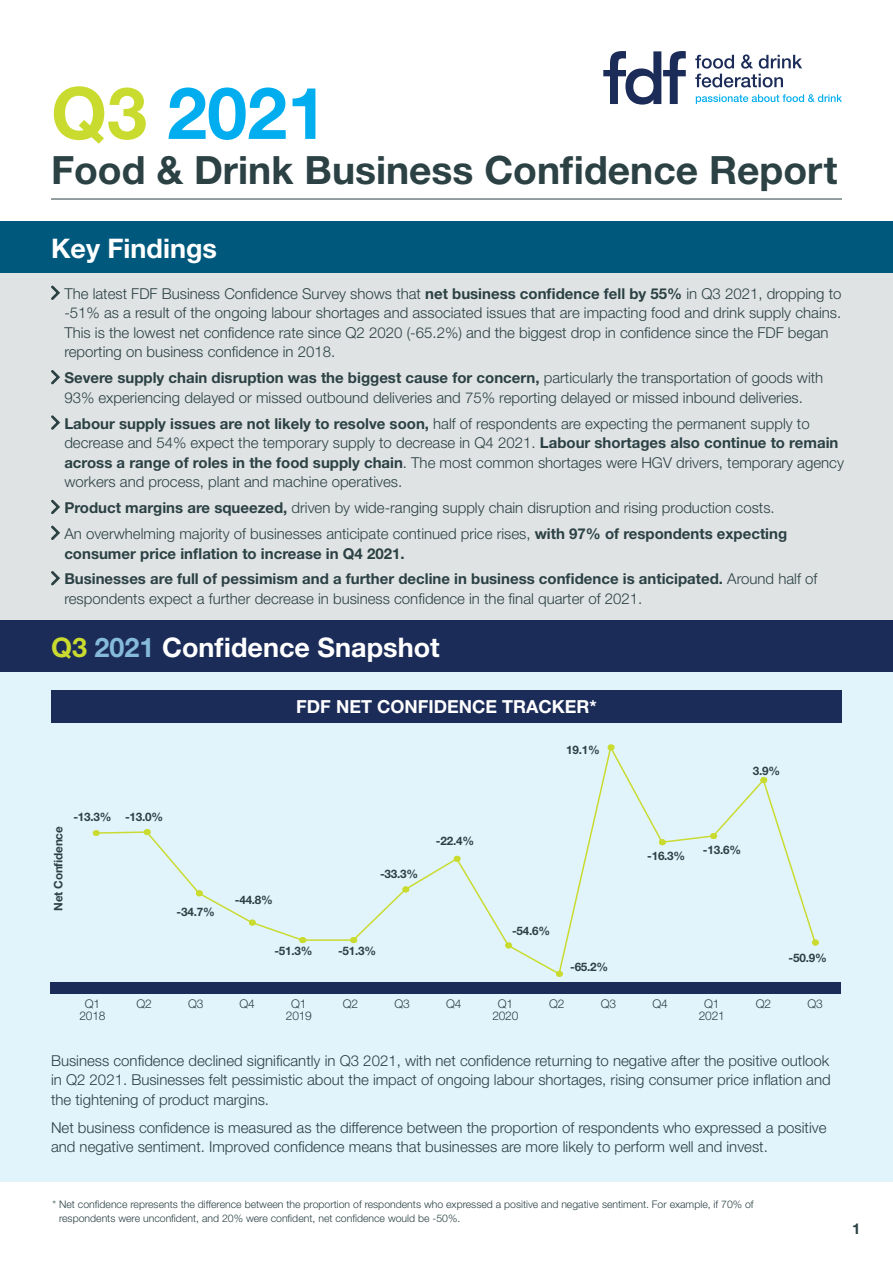
<style>
.page{position:relative;width:893px;height:1263px;background:#fff}
.page>*{position:absolute;margin:0;border:0;box-sizing:border-box;transform-origin:0 0}
.Body_Txt{font:700 72px "Helvetica Neue";color:#00aeef}
.Body_Txt-2{font:700 39px "Helvetica Neue";color:#2b4144}
.Body_Txt-3{font:700 27px "Helvetica Neue";color:#fff}
.t1{font:700 18px "Helvetica Neue";color:#fff}
.Body_Txt-4{font:300 15px/19.5px "Helvetica Neue";color:#2b4144}
.Body_Txt-5{font:700 15px/19.5px "Helvetica Neue";color:#2b4144}
.t2{font:300 12px/12px "Helvetica Neue";letter-spacing:-.02em;color:#2b4144;text-align:center}
.t3{font:700 11.7px "Helvetica Neue";letter-spacing:-.02em;color:#2b4144}
.Body_Txt-6{font:300 10.5px/13.5px "Helvetica Neue";color:#2b4144}
.s1{color:#cadb2f}
.s2{font-weight:700}
.s3{font-weight:300}
.s4{color:#85badb}
</style>
<div class="page">
<div style="left:0;top:227px;width:893px;height:404px;background:#e0e3e4"></div>
<div style="left:0;top:222px;width:893px;height:51px;background:#00597d"></div>
<hr style="left:51px;top:199px;width:791px;height:1px;background:#2b4144">
<svg style="left:695px;top:54px;width:107px;height:33px"></svg>
<svg style="left:603px;top:51px;width:83px;height:54px"></svg>
<svg style="left:696px;top:94px;width:146px;height:10px"></svg>
<div style="left:0;top:626px;width:893px;height:556px;background:#e1f4fc"></div>
<div style="left:0;top:621px;width:893px;height:51px;background:#1c2c59"></div>
<svg style="left:51px;top:285px;width:9px;height:15px"></svg>
<svg style="left:51px;top:370px;width:9px;height:15px"></svg>
<svg style="left:51px;top:415px;width:9px;height:15px"></svg>
<svg style="left:51px;top:499px;width:9px;height:16px"></svg>
<svg style="left:51px;top:525px;width:9px;height:15px"></svg>
<svg style="left:51px;top:571px;width:9px;height:15px"></svg>
<div style="left:51px;top:690px;width:791px;height:32px;background:#1c2c59"></div>
<div style="left:50px;top:982px;width:791px;height:11px;background:#1c2c59"></div>
<svg style="left:94px;top:744px;width:723px;height:232px"></svg>
<p class="Body_Txt" style="left:51px;top:69px;width:278px"><span class="s1">Q3</span> 2021</p>
<p class="Body_Txt-2" style="left:51px;top:146px;width:788px">Food &amp; Drink Business Confidence Report</p>
<p class="Body_Txt-3" style="left:51px;top:232px;width:167px">Key Findings</p>
<p class="Body_Txt-4" style="left:64px;top:283px;width:779px">The latest FDF Business Confidence Survey shows that <span class="s2">net business confidence fell by 55%</span> in Q3 2021, dropping to -51% as a result of the ongoing labour shortages and associated issues that are impacting food and drink supply chains.<br>This is the lowest net confidence rate since Q2 2020 (-65.2%) and the biggest drop in confidence since the FDF began reporting on business confidence in 2018.</p>
<p class="Body_Txt-4" style="left:64px;top:368px;width:760px"><span class="s2">Severe supply chain disruption was the biggest cause for concern,</span> particularly the transportation of goods with<br>93% experiencing delayed or missed outbound deliveries and 75% reporting delayed or missed inbound deliveries.</p>
<p class="Body_Txt-4" style="left:64px;top:413px;width:781px"><span class="s2">Labour supply issues are not likely to resolve soon,</span> half of respondents are expecting the permanent supply to decrease and 54% expect the temporary supply to decrease in Q4 2021. <span class="s2">Labour shortages also continue to remain across a range of roles in the food supply chain</span>. The most common shortages were HGV drivers, temporary agency workers and process, plant and machine operatives.</p>
<p class="Body_Txt-4" style="left:64px;top:498px;width:712px"><span class="s2">Product margins are squeezed,</span> driven by wide-ranging supply chain disruption and rising production costs.</p>
<p class="Body_Txt-5" style="left:64px;top:524px;width:724px"><span class="s3">An overwhelming majority of businesses anticipate continued price rises,</span> with 97% of respondents expecting consumer price inflation to increase in Q4 2021.</p>
<p class="Body_Txt-4" style="left:64px;top:569px;width:754px"><span class="s2">Businesses are full of pessimism and a further decline in business confidence is anticipated.</span> Around half of respondents expect a further decrease in business confidence in the final quarter of 2021.</p>
<p class="Body_Txt-3" style="left:51px;top:630px;width:390px"><span class="s1">Q3</span> <span class="s4">2021</span> Confidence Snapshot</p>
<p class="t1" style="left:296px;top:695px;width:302px">FDF NET CONFIDENCE TRACKER*</p>
<p class="t3" style="left:51px;top:911px;width:86px;rotate:-90deg">Net Confidence</p>
<p class="t3" style="left:73px;top:809px;width:40px">-13.3%</p>
<p class="t3" style="left:125px;top:809px;width:40px">-13.0%</p>
<p class="t3" style="left:177px;top:905px;width:40px">-34.7%</p>
<p class="t3" style="left:235px;top:892px;width:40px">-44.8%</p>
<p class="t3" style="left:274px;top:944px;width:40px">-51.3%</p>
<p class="t2" style="left:85px;top:997px;width:17px">Q1</p>
<p class="t2" style="left:79px;top:1009px;width:27px">2018</p>
<p class="t2" style="left:136px;top:997px;width:17px">Q2</p>
<p class="t2" style="left:188px;top:997px;width:17px">Q3</p>
<p class="t2" style="left:240px;top:997px;width:17px">Q4</p>
<p class="t2" style="left:291px;top:997px;width:17px">Q1</p>
<p class="t2" style="left:286px;top:1009px;width:27px">2019</p>
<p class="t3" style="left:380px;top:866px;width:40px">-33.3%</p>
<p class="t3" style="left:436px;top:834px;width:40px">-22.4%</p>
<p class="t3" style="left:338px;top:944px;width:40px">-51.3%</p>
<p class="t3" style="left:566px;top:742px;width:35px">19.1%</p>
<p class="t3" style="left:512px;top:923px;width:40px">-54.6%</p>
<p class="t3" style="left:570px;top:960px;width:40px">-65.2%</p>
<p class="t3" style="left:753px;top:763px;width:29px">3.9%</p>
<p class="t3" style="left:647px;top:848px;width:40px">-16.3%</p>
<p class="t3" style="left:703px;top:843px;width:40px">-13.6%</p>
<p class="t3" style="left:789px;top:950px;width:40px">-50.9%</p>
<p class="t2" style="left:343px;top:997px;width:17px">Q2</p>
<p class="t2" style="left:394px;top:997px;width:17px">Q3</p>
<p class="t2" style="left:446px;top:997px;width:17px">Q4</p>
<p class="t2" style="left:498px;top:997px;width:17px">Q1</p>
<p class="t2" style="left:492px;top:1009px;width:27px">2020</p>
<p class="t2" style="left:549px;top:997px;width:17px">Q2</p>
<p class="t2" style="left:601px;top:997px;width:17px">Q3</p>
<p class="t2" style="left:652px;top:997px;width:17px">Q4</p>
<p class="t2" style="left:699px;top:997px;width:27px">Q1<br>2021</p>
<p class="t2" style="left:756px;top:997px;width:17px">Q2</p>
<p class="t2" style="left:807px;top:997px;width:17px">Q3</p>
<p class="Body_Txt-4" style="left:51px;top:1050px;width:781px;text-align:justify">Business confidence declined significantly in Q3 2021, with net confidence returning to negative after the positive outlook in Q2 2021. Businesses felt pessimistic about the impact of ongoing labour shortages, rising consumer price inflation and the tightening of product margins.</p>
<p class="Body_Txt-4" style="left:51px;top:1117px;width:777px">Net business confidence is measured as the difference between the proportion of respondents who expressed a positive and negative sentiment. Improved confidence means that businesses are more likely to perform well and invest.</p>
<p class="Body_Txt-6" style="left:59px;top:1197px;width:696px;text-indent:-7px">* Net confidence represents the difference between the proportion of respondents who expressed a positive and negative sentiment. For example, if 70% of respondents were unconfident, and 20% were confident, net confidence would be -50%.</p>
<p class="Body_Txt-5" style="left:852px;top:1219px;width:10px">1</p>
</div>
